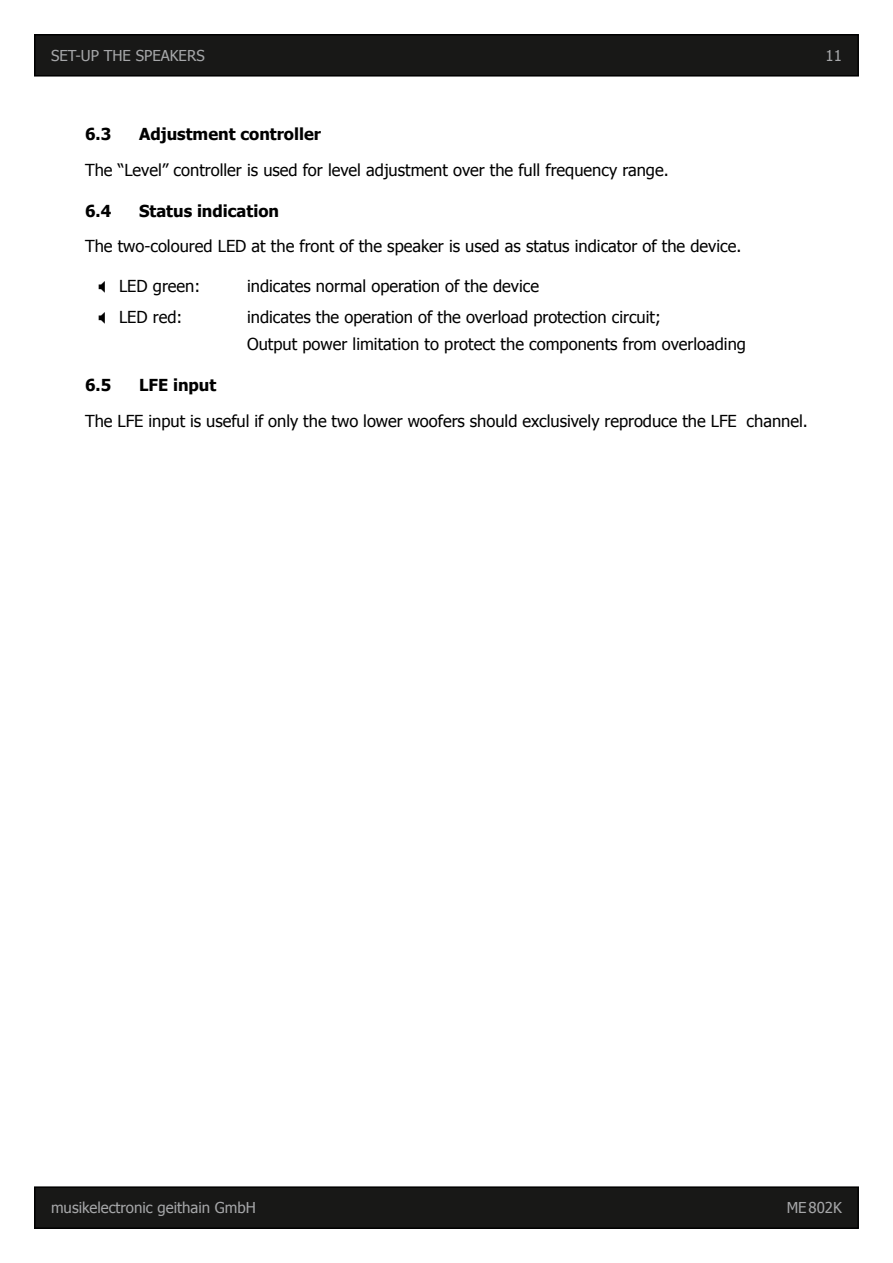
<style>
.page{position:relative;width:893px;height:1263px;background:#fff}
.page>*{position:absolute;margin:0;border:0;box-sizing:border-box;transform-origin:0 0}
.t1{font:16.5px/27px "Tahoma";color:#000}
.t2{font:700 16.5px "Tahoma";color:#000}
.t3{font:15px "Tahoma";color:#a6a7a9}
</style>
<div class="page">
<div style="left:35px;top:35px;width:823px;height:41px;background:#181817"></div>
<div style="left:34px;top:34px;width:825px;height:43px;border:2px solid #000"></div>
<div style="left:35px;top:1187px;width:823px;height:41px;background:#181817"></div>
<div style="left:34px;top:1186px;width:825px;height:43px;border:2px solid #000"></div>
<p class="t3" style="left:51px;top:46px;width:155px">SET-UP THE SPEAKERS</p>
<p class="t3" style="left:826px;top:45px;width:18px">11</p>
<p class="t2" style="left:85px;top:123px;width:28px">6.3</p>
<p class="t2" style="left:139px;top:123px;width:183px">Adjustment controller</p>
<p class="t1" style="left:85px;top:155px;width:585px">The “Level” controller is used for level adjustment over the full frequency range.</p>
<p class="t2" style="left:85px;top:199px;width:28px">6.4</p>
<p class="t2" style="left:139px;top:199px;width:142px">Status indication</p>
<p class="t1" style="left:85px;top:232px;width:658px">The two-coloured LED at the front of the speaker is used as status indicator of the device.</p>
<p class="t1" style="left:119px;top:272px;width:83px">LED green:</p>
<p class="t1" style="left:247px;top:272px;width:294px">indicates normal operation of the device</p>
<p class="t1" style="left:119px;top:303px;width:65px">LED red:</p>
<p class="t1" style="left:247px;top:303px;width:500px">indicates the operation of the overload protection circuit;<br>Output power limitation to protect the components from overloading</p>
<p class="t2" style="left:85px;top:374px;width:28px">6.5</p>
<p class="t2" style="left:139px;top:374px;width:79px">LFE input</p>
<p class="t1" style="left:85px;top:407px;width:724px">The LFE input is useful if only the two lower woofers should exclusively reproduce the LFE channel.</p>
<p class="t3" style="left:51px;top:1198px;width:206px">musikelectronic geithain GmbH</p>
<p class="t3" style="left:787px;top:1198px;width:57px">ME802K</p>
</div>
